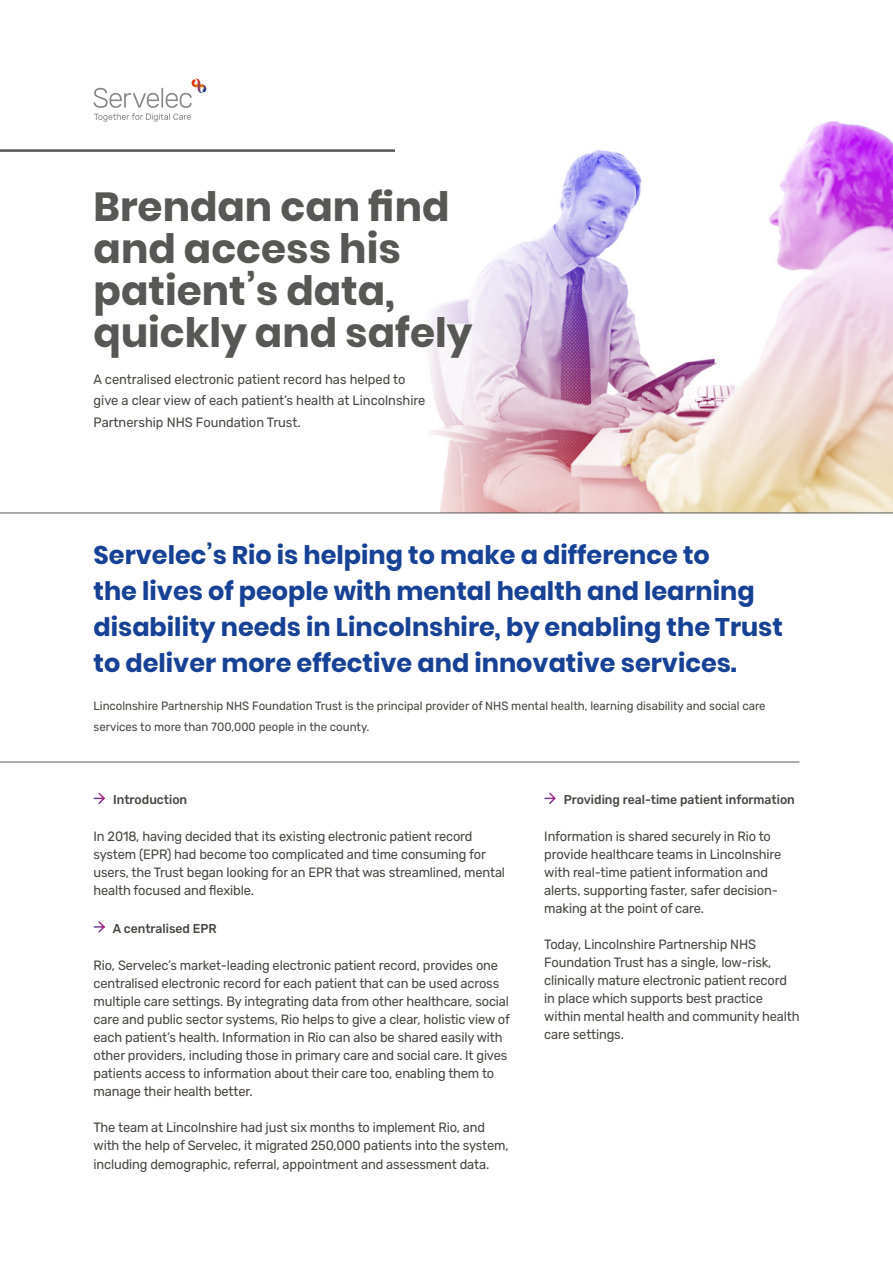
<style>
.page{position:relative;width:893px;height:1263px;background:#fff}
.page>*{position:absolute;margin:0;border:0;box-sizing:border-box;transform-origin:0 0}
.t1{font:700 40.5px/42px "Poppins";color:#575756}
.t2{font:700 25.5px/35.8px "Poppins";color:#164194}
.t3{font:13.5px/18px "Rubik";letter-spacing:-.01em;color:#494645;scale:.95 1}
.t4{font:500 12.9px "Rubik";color:#494645;scale:.95 1}
.t5{font:12px/21.8px "Rubik";color:#494645;scale:.95 1}
</style>
<div class="page">
<img style="left:391px;top:121px;width:502px;height:392px">
<svg style="left:419px;top:121px;width:176px;height:392px"></svg>
<hr style="left:0;top:513px;width:893px;height:1px;background:#575756">
<svg style="left:93px;top:792px;width:12px;height:12px"></svg>
<svg style="left:93px;top:921px;width:12px;height:12px"></svg>
<hr style="left:0;top:762px;width:799px;height:1px;background:#575756">
<hr style="left:0;top:149px;width:395px;height:3px;background:#575756">
<svg style="left:94px;top:79px;width:112px;height:43px"></svg>
<svg style="left:544px;top:792px;width:12px;height:12px"></svg>
<h1 class="t1" style="left:94px;top:186px;width:380px">Brendan can find and access his patient’s data, quickly and safely</h1>
<p class="t3" style="left:94px;top:369px;width:351px;line-height:21.3px">A centralised electronic patient record has helped to give a clear view of each patient’s health at Lincolnshire<br>Partnership NHS Foundation Trust.</p>
<h2 class="t2" style="left:94px;top:538px;width:691px">Servelec’s Rio is helping to make a difference to<br>the lives of people with mental health and learning disability needs in Lincolnshire, by enabling the Trust to deliver more effective and innovative services.</h2>
<p class="t5" style="left:94px;top:695px;width:709px">Lincolnshire Partnership NHS Foundation Trust is the principal provider of NHS mental health, learning disability and social care services to more than 700,000 people in the county.</p>
<p class="t4" style="left:113px;top:792px;width:79px">Introduction</p>
<p class="t3" style="left:94px;top:828px;width:435px">In 2018, having decided that its existing electronic patient record system (EPR) had become too complicated and time consuming for users, the Trust began looking for an EPR that was streamlined, mental health focused and flexible.</p>
<p class="t4" style="left:113px;top:921px;width:111px">A centralised EPR</p>
<p class="t3" style="left:94px;top:956px;width:440px">Rio, Servelec’s market-leading electronic patient record, provides one centralised electronic record for each patient that can be used across multiple care settings. By integrating data from other healthcare, social care and public sector systems, Rio helps to give a clear, holistic view of each patient’s health. Information in Rio can also be shared easily with other providers, including those in primary care and social care. It gives patients access to information about their care too, enabling them to manage their health better.</p>
<p class="t3" style="left:94px;top:1118px;width:438px">The team at Lincolnshire had just six months to implement Rio, and with the help of Servelec, it migrated 250,000 patients into the system,</p>
<p class="t3" style="left:94px;top:1156px;width:418px">including demographic, referral, appointment and assessment data.</p>
<p class="t4" style="left:564px;top:792px;width:245px">Providing real-time patient information</p>
<p class="t3" style="left:544px;top:828px;width:251px">Information is shared securely in Rio to provide healthcare teams in Lincolnshire with real-time patient information and alerts, supporting faster, safer decision&shy;making at the point of care.</p>
<p class="t3" style="left:544px;top:936px;width:270px">Today, Lincolnshire Partnership NHS Foundation Trust has a single, low-risk, clinically mature electronic patient record in place which supports best practice within mental health and community health care settings.</p>
</div>
